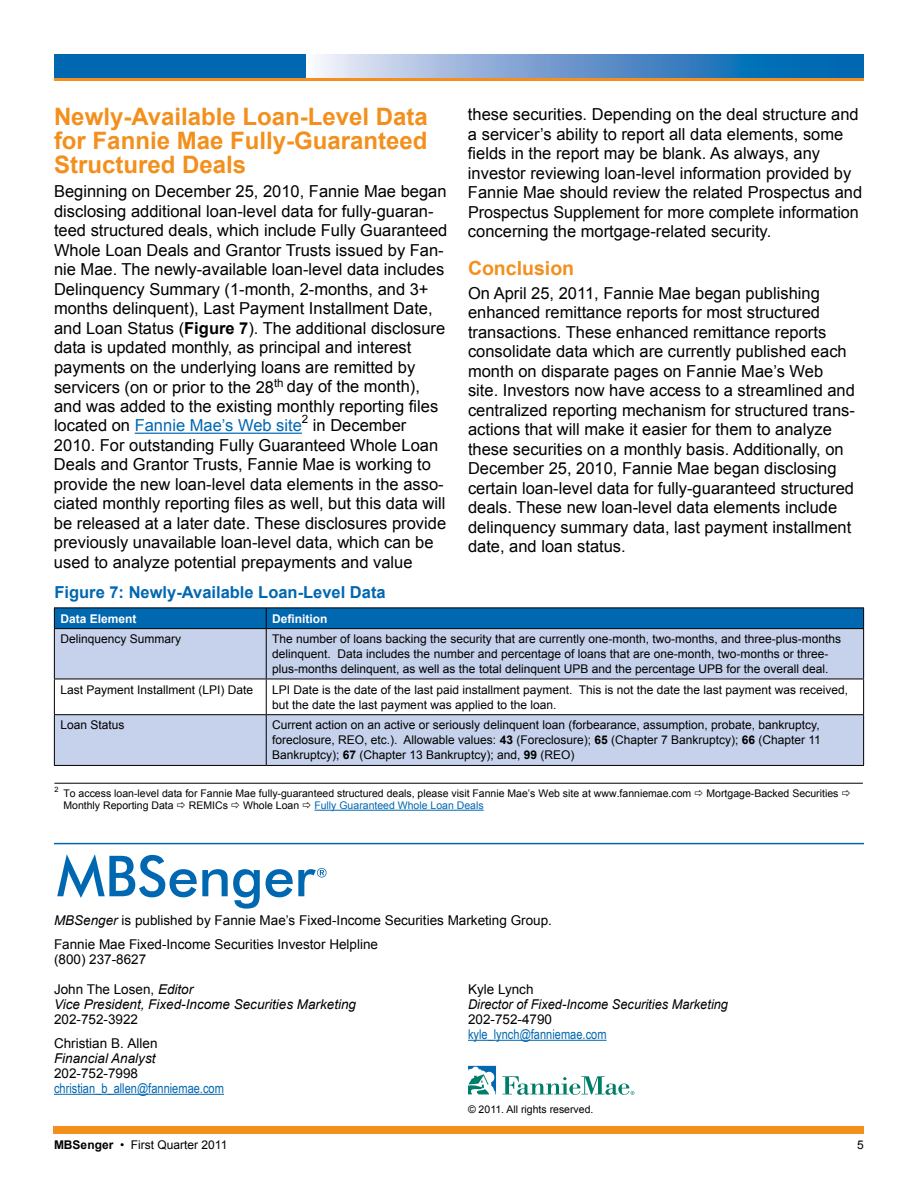
<style>
.page{position:relative;width:918px;height:1188px;background:#fff}
.page>*{position:absolute;margin:0;border:0;box-sizing:border-box;transform-origin:0 0}
.t1{font:700 24px/24px "Arial";color:#f3901d;text-align:justify}
.t2{font:700 19.5px "Arial";color:#f3901d}
.t3{font:16.5px/19.5px "Arial";color:#000}
.t4{font:700 16.5px "Arial";color:#0067b1}
.t5{font:13.5px/24px "Arial";color:#000}
.t6{font:italic 13.5px/15px "Arial";color:#000}
.t7{font:13.5px "Arial Narrow";color:#0067b1}
.t8{font:italic 13.5px "Arial";color:#000;scale:.95 1}
.t9{font:12px/15px "Arial";color:#000}
.t10{font:700 12px "Arial";color:#fff}
.t11{font:11.55px "Arial";color:#000}
.t12{font:10.5px "Arial";color:#000}
.t13{font:10.5px "Arial";color:#0067b1}
.t14{font:7.35px "Arial";color:#000}
.s1{font-weight:700}
.s2{color:#0067b1}
.s3{font-style:italic}
.s4{font-style:normal}
</style>
<div class="page">
<div style="left:53px;top:1126px;width:811px;height:8px;background:#f3901d"></div>
<svg style="left:306px;top:54px;width:558px;height:25px;background:#6d9bc7"></svg>
<div style="left:54px;top:54px;width:252px;height:27px;background:#0067b1"></div>
<hr style="left:54px;top:79px;width:810px;height:2px;background:#f3901d">
<hr style="left:135px;top:433px;width:167px;height:1px;background:#0067b1">
<svg style="left:502px;top:1076px;width:132px;height:19px"></svg>
<svg style="left:468px;top:1066px;width:28px;height:28px"></svg>
<svg style="left:57px;top:854px;width:203px;height:55px"></svg>
<svg style="left:266px;top:868px;width:61px;height:29px"></svg>
<hr style="left:54px;top:843px;width:810px;height:1px;background:#0067b1">
<hr style="left:54px;top:1094px;width:170px;height:1px;background:#0067b1">
<hr style="left:468px;top:1040px;width:139px;height:1px;background:#0067b1">
<hr style="left:54px;top:783px;width:809px;height:1px;background:#000">
<hr style="left:314px;top:810px;width:170px;height:1px;background:#0067b1">
<svg style="left:55px;top:629px;width:808px;height:136px;fill:#c6d2eb"></svg>
<hr style="left:54px;top:629px;width:1px;height:50px;background:#000">
<hr style="left:266px;top:629px;width:1px;height:50px;background:#000">
<hr style="left:863px;top:629px;width:1px;height:50px;background:#000">
<hr style="left:54px;top:679px;width:212px;height:1px;background:#000">
<hr style="left:54px;top:679px;width:1px;height:35px;background:#000">
<hr style="left:266px;top:679px;width:598px;height:1px;background:#000">
<hr style="left:266px;top:679px;width:1px;height:35px;background:#000">
<hr style="left:863px;top:679px;width:1px;height:35px;background:#000">
<hr style="left:54px;top:714px;width:212px;height:1px;background:#000">
<hr style="left:54px;top:715px;width:1px;height:50px;background:#000">
<hr style="left:266px;top:714px;width:598px;height:1px;background:#000">
<hr style="left:266px;top:715px;width:1px;height:50px;background:#000">
<hr style="left:863px;top:715px;width:1px;height:50px;background:#000">
<hr style="left:54px;top:765px;width:212px;height:1px;background:#000">
<hr style="left:266px;top:765px;width:598px;height:1px;background:#000">
<div style="left:54px;top:608px;width:810px;height:20px;background:#0067b1"></div>
<hr style="left:54px;top:628px;width:212px;height:1px;background:#000">
<hr style="left:266px;top:628px;width:598px;height:1px;background:#000">
<h1 class="t1" style="left:54px;top:106px;width:375px">Newly-Available Loan-Level Data for Fannie Mae Fully-Guaranteed Structured Deals</h1>
<p class="t3" style="left:54px;top:182px;width:395px">Beginning on December 25, 2010, Fannie Mae began disclosing additional loan-level data for fully-guaran&shy;teed structured deals, which include Fully Guaranteed Whole Loan Deals and Grantor Trusts issued by Fan&shy;nie Mae. The newly-available loan-level data includes Delinquency Summary (1-month, 2-months, and 3+ months delinquent), Last Payment Installment Date, and Loan Status (<span class="s1">Figure 7</span>). The additional disclosure data is updated monthly, as principal and interest payments on the underlying loans are remitted by servicers (on or prior to the 28<sup>th</sup> day of the month), and was added to the existing monthly reporting files located on <span class="s2">Fannie Mae’s Web site</span></p>
<p class="t11" style="left:302px;top:412px;width:8px">2</p>
<p class="t3" style="left:54px;top:416px;width:394px;text-indent:259px">in December 2010. For outstanding Fully Guaranteed Whole Loan Deals and Grantor Trusts, Fannie Mae is working to provide the new loan-level data elements in the asso&shy;ciated monthly reporting files as well, but this data will be released at a later date. These disclosures provide previously unavailable loan-level data, which can be used to analyze potential prepayments and value</p>
<p class="t3" style="left:468px;top:105px;width:396px">these securities. Depending on the deal structure and a servicer’s ability to report all data elements, some fields in the report may be blank. As always, any investor reviewing loan-level information provided by Fannie Mae should review the related Prospectus and Prospectus Supplement for more complete information concerning the mortgage-related security.</p>
<p class="t2" style="left:468px;top:255px;width:108px">Conclusion</p>
<p class="t3" style="left:468px;top:283px;width:389px">On April 25, 2011, Fannie Mae began publishing enhanced remittance reports for most structured transactions. These enhanced remittance reports consolidate data which are currently published each month on disparate pages on Fannie Mae’s Web site. Investors now have access to a streamlined and centralized reporting mechanism for structured trans&shy;actions that will make it easier for them to analyze these securities on a monthly basis. Additionally, on December 25, 2010, Fannie Mae began disclosing certain loan-level data for fully-guaranteed structured deals. These new loan-level data elements include delinquency summary data, last payment installment date, and loan status.</p>
<p class="t4" style="left:54px;top:581px;width:333px">Figure 7: Newly-Available Loan-Level Data</p>
<p class="t10" style="left:60px;top:610px;width:78px">Data Element</p>
<p class="t10" style="left:272px;top:610px;width:57px">Definition</p>
<p class="t9" style="left:60px;top:631px;width:122px">Delinquency Summary</p>
<p class="t9" style="left:272px;top:631px;width:570px">The number of loans backing the security that are currently one-month, two-months, and three-plus-months delinquent. Data includes the number and percentage of loans that are one-month, two-months or three&shy;plus-months delinquent, as well as the total delinquent UPB and the percentage UPB for the overall deal.</p>
<p class="t9" style="left:60px;top:682px;width:194px">Last Payment Installment (LPI) Date</p>
<p class="t9" style="left:272px;top:682px;width:578px">LPI Date is the date of the last paid installment payment. This is not the date the last payment was received, but the date the last payment was applied to the loan.</p>
<p class="t9" style="left:60px;top:718px;width:66px">Loan Status</p>
<p class="t9" style="left:272px;top:718px;width:550px;text-align:justify">Current action on an active or seriously delinquent loan (forbearance, assumption, probate, bankruptcy, foreclosure, REO, etc.). Allowable values: <span class="s1">43</span> (Foreclosure); <span class="s1">65</span> (Chapter 7 Bankruptcy); <span class="s1">66</span> (Chapter 11<br>Bankruptcy); <span class="s1">67</span> (Chapter 13 Bankruptcy); and, <span class="s1">99</span> (REO)</p>
<p class="t14" style="left:54px;top:784px;width:6px">2</p>
<p class="t12" style="left:63px;top:787px;width:629px">To access loan-level data for Fannie Mae fully-guaranteed structured deals, please visit Fannie Mae’s Web site at www.fanniemae.com</p>
<p class="t12" style="left:707px;top:787px;width:133px">Mortgage-Backed Securities</p>
<p class="t12" style="left:63px;top:799px;width:112px">Monthly Reporting Data</p>
<p class="t12" style="left:189px;top:799px;width:41px">REMICs</p>
<p class="t12" style="left:243px;top:799px;width:58px">Whole Loan</p>
<p class="t13" style="left:314px;top:799px;width:171px">Fully Guaranteed Whole Loan Deals</p>
<p class="t5" style="left:54px;top:908px;width:499px"><span class="s3">MBSenger</span> is published by Fannie Mae’s Fixed-Income Securities Marketing Group.<br>Fannie Mae Fixed-Income Securities Investor Helpline</p>
<p class="t5" style="left:54px;top:947px;width:94px">(800) 237-8627</p>
<p class="t6" style="left:54px;top:982px;width:304px"><span class="s4">John The Losen,</span> Editor<br>Vice President, Fixed-Income Securities Marketing</p>
<p class="t5" style="left:54px;top:1007px;width:105px">202-752-3922<br>Christian B. Allen</p>
<p class="t6" style="left:54px;top:1051px;width:103px">Financial Analyst</p>
<p class="t5" style="left:54px;top:1061px;width:86px">202-752-7998</p>
<p class="t7" style="left:54px;top:1078px;width:171px">christian_b_allen@fanniemae.com</p>
<p class="t5" style="left:468px;top:977px;width:67px">Kyle Lynch</p>
<p class="t8" style="left:468px;top:995px;width:275px">Director of Fixed-Income Securities Marketing</p>
<p class="t5" style="left:468px;top:1007px;width:86px">202-752-4790</p>
<p class="t7" style="left:468px;top:1024px;width:140px">kyle_lynch@fanniemae.com</p>
<p class="t12" style="left:468px;top:1103px;width:127px">© 2011. All rights reserved.</p>
<p class="t9" style="left:54px;top:1137px;width:175px"><span class="s1">MBSenger</span> • First Quarter 2011</p>
<p class="t9" style="left:857px;top:1137px;width:8px">5</p>
</div>
